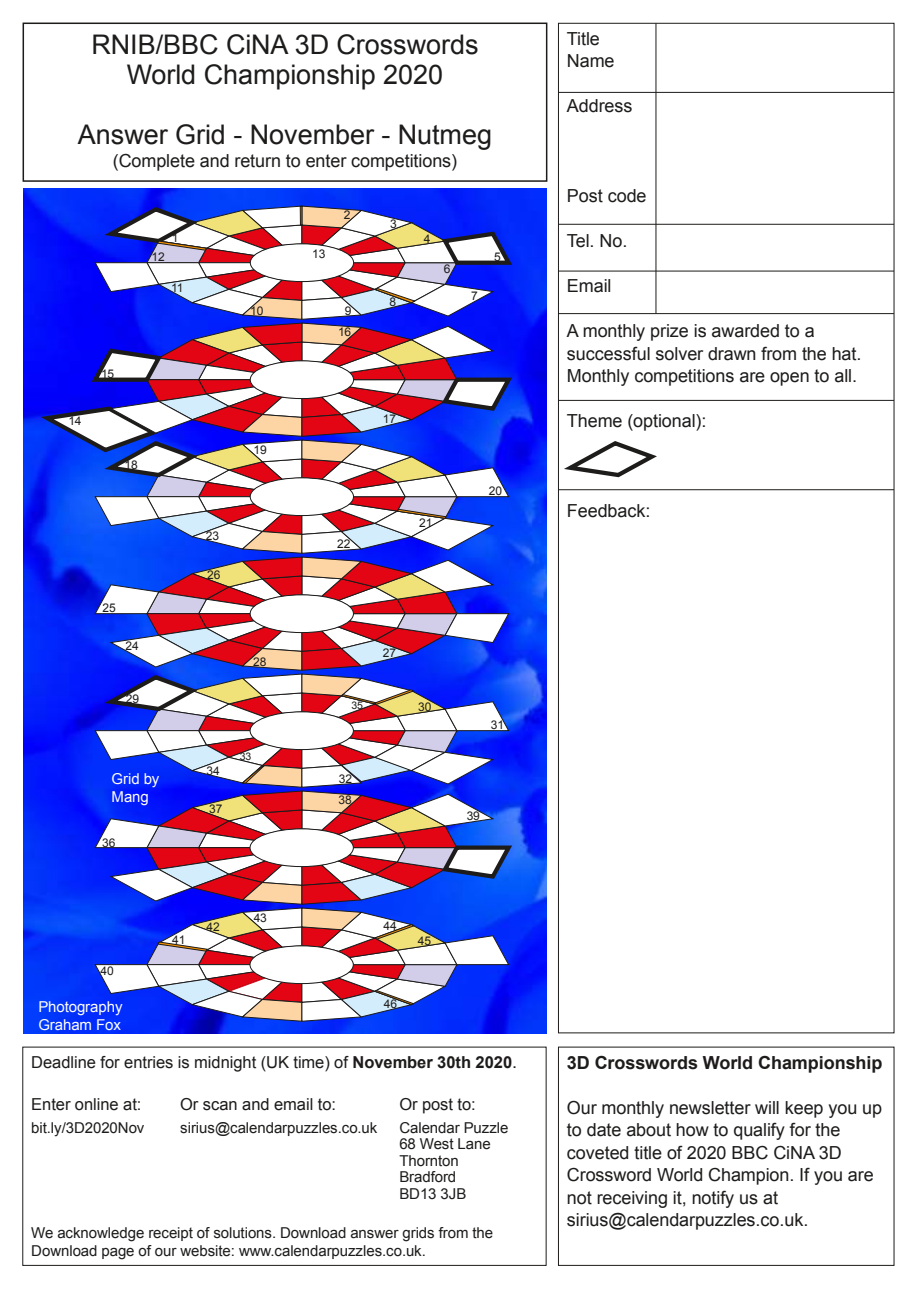
<style>
.page{position:relative;width:919px;height:1289px;background:#fff}
.page>*{position:absolute;margin:0;border:0;box-sizing:border-box;transform-origin:0 0}
.t1{font:27px/30px "Arial";color:#1d1c1b;text-align:center}
.t2{font:18px/22.5px "Arial";letter-spacing:-.005em;color:#1d1c1b}
.t3{font:700 18px "Arial";letter-spacing:-.005em;color:#1d1c1b}
.t4{font:16.5px "Arial";color:#1d1c1b}
.t5{font:15px/16.5px "Arial";letter-spacing:-.005em;color:#1d1c1b}
.t6{font:15px/18px "Arial";letter-spacing:-.005em;color:#fff}
.t7{font:12px "Arial";letter-spacing:-.005em;color:#1d1c1b}
.t8{font:10.5px "Arial";color:#1d1c1b}
.s1{font-weight:700}
.s2{font-size:18px}
</style>
<div class="page">
<img style="left:23px;top:188px;width:523px;height:845px">
<svg style="left:34px;top:205px;width:481px;height:817px"></svg>
<hr style="left:558px;top:489px;width:335px;height:1px;background:#1d1c1b">
<div style="left:23px;top:23px;width:524px;height:159px;border:2px solid #1d1c1b"></div>
<hr style="left:558px;top:313px;width:335px;height:1px;background:#1d1c1b">
<hr style="left:558px;top:92px;width:335px;height:1px;background:#1d1c1b">
<hr style="left:558px;top:224px;width:335px;height:1px;background:#1d1c1b">
<hr style="left:558px;top:271px;width:335px;height:1px;background:#1d1c1b">
<hr style="left:655px;top:23px;width:1px;height:291px;background:#1d1c1b">
<hr style="left:558px;top:400px;width:335px;height:1px;background:#1d1c1b">
<svg style="left:558px;top:438px;width:99px;height:43px"></svg>
<h1 class="t1" style="left:91px;top:29px;width:388px">RNIB/BBC CiNA 3D Crosswords<br>World Championship 2020</h1>
<h1 class="t1" style="left:78px;top:119px;width:415px">Answer Grid - November - Nutmeg</h1>
<p class="t2" style="left:113px;top:149px;width:346px">(Complete and return to enter competitions)</p>
<p class="t7" style="left:101px;top:366px;width:15px">15</p>
<p class="t7" style="left:172px;top:229px;width:8px">1</p>
<p class="t7" style="left:152px;top:249px;width:15px">12</p>
<p class="t7" style="left:312px;top:246px;width:15px">13</p>
<p class="t7" style="left:171px;top:279px;width:14px">11</p>
<p class="t7" style="left:344px;top:206px;width:8px">2</p>
<p class="t7" style="left:250px;top:303px;width:15px">10</p>
<p class="t7" style="left:344px;top:302px;width:8px">9</p>
<p class="t7" style="left:338px;top:324px;width:15px">16</p>
<p class="t7" style="left:390px;top:216px;width:8px">3</p>
<p class="t7" style="left:389px;top:294px;width:8px">8</p>
<p class="t7" style="left:68px;top:413px;width:15px">14</p>
<p class="t7" style="left:383px;top:411px;width:15px">17</p>
<p class="t7" style="left:253px;top:441px;width:15px">19</p>
<p class="t7" style="left:125px;top:456px;width:15px">18</p>
<p class="t7" style="left:102px;top:600px;width:15px">25</p>
<p class="t7" style="left:125px;top:638px;width:15px">24</p>
<p class="t7" style="left:126px;top:690px;width:15px">29</p>
<p class="t6" style="left:112px;top:769px;width:49px">Grid by<br>Mang</p>
<p class="t7" style="left:102px;top:834px;width:15px">36</p>
<p class="t7" style="left:206px;top:528px;width:15px">23</p>
<p class="t7" style="left:207px;top:566px;width:15px">26</p>
<p class="t7" style="left:253px;top:653px;width:15px">28</p>
<p class="t7" style="left:206px;top:762px;width:15px">34</p>
<p class="t7" style="left:209px;top:800px;width:15px">37</p>
<p class="t8" style="left:240px;top:749px;width:13px">33</p>
<p class="t7" style="left:337px;top:535px;width:15px">22</p>
<p class="t8" style="left:351px;top:697px;width:13px">35</p>
<p class="t7" style="left:382px;top:644px;width:15px">27</p>
<p class="t7" style="left:339px;top:770px;width:15px">32</p>
<p class="t7" style="left:338px;top:791px;width:15px">38</p>
<p class="t7" style="left:424px;top:230px;width:8px">4</p>
<p class="t7" style="left:444px;top:261px;width:8px">6</p>
<p class="t7" style="left:471px;top:287px;width:8px">7</p>
<p class="t7" style="left:494px;top:248px;width:8px">5</p>
<p class="t7" style="left:419px;top:514px;width:15px">21</p>
<p class="t7" style="left:488px;top:482px;width:15px">20</p>
<p class="t7" style="left:418px;top:698px;width:15px">30</p>
<p class="t7" style="left:490px;top:716px;width:15px">31</p>
<p class="t7" style="left:466px;top:807px;width:15px">39</p>
<p class="t7" style="left:101px;top:962px;width:15px">40</p>
<p class="t6" style="left:38px;top:998px;width:86px">Photography<br>Graham Fox</p>
<p class="t7" style="left:172px;top:931px;width:15px">41</p>
<p class="t7" style="left:206px;top:918px;width:15px">42</p>
<p class="t7" style="left:254px;top:909px;width:15px">43</p>
<p class="t7" style="left:383px;top:917px;width:15px">44</p>
<p class="t7" style="left:418px;top:932px;width:15px">45</p>
<p class="t7" style="left:384px;top:995px;width:15px">46</p>
<p class="t4" style="left:31px;top:1050px;width:487px">Deadline for entries is midnight (UK time) of <span class="s1">November 30th 2020</span><span class="s2">.</span></p>
<p class="t4" style="left:31px;top:1092px;width:112px">Enter online at:</p>
<p class="t5" style="left:31px;top:1118px;width:115px">bit.ly/3D2020Nov</p>
<p class="t4" style="left:399px;top:1093px;width:78px">Or post to:</p>
<p class="t5" style="left:399px;top:1119px;width:111px">Calendar Puzzle<br>68 West Lane<br>Thornton<br>Bradford<br>BD13 3JB</p>
<p class="t4" style="left:180px;top:1093px;width:157px">Or scan and email to:</p>
<p class="t5" style="left:180px;top:1119px;width:199px">sirius@calendarpuzzles.co.uk</p>
<p class="t5" style="left:31px;top:1223px;width:463px;line-height:18px">We acknowledge receipt of solutions. Download answer grids from the<br>Download page of our website: www.calendarpuzzles.co.uk.</p>
<p class="t2" style="left:567px;top:27px;width:49px">Title<br>Name</p>
<p class="t2" style="left:567px;top:94px;width:67px">Address</p>
<p class="t2" style="left:567px;top:184px;width:81px">Post code</p>
<p class="t2" style="left:567px;top:229px;width:62px">Tel. No.</p>
<p class="t2" style="left:567px;top:274px;width:46px">Email</p>
<p class="t2" style="left:567px;top:319px;width:296px">A monthly prize is awarded to a successful solver drawn from the hat.<br>Monthly competitions are open to all.</p>
<p class="t2" style="left:567px;top:409px;width:141px">Theme (optional):</p>
<p class="t2" style="left:567px;top:499px;width:85px">Feedback:</p>
<p class="t3" style="left:567px;top:1049px;width:317px">3D Crosswords World Championship</p>
<p class="t2" style="left:567px;top:1096px;width:316px">Our monthly newsletter will keep you up to date about how to qualify for the coveted title of 2020 BBC CiNA 3D Crossword World Champion. If you are not receiving it, notify us at sirius@calendarpuzzles.co.uk.</p>
</div>
